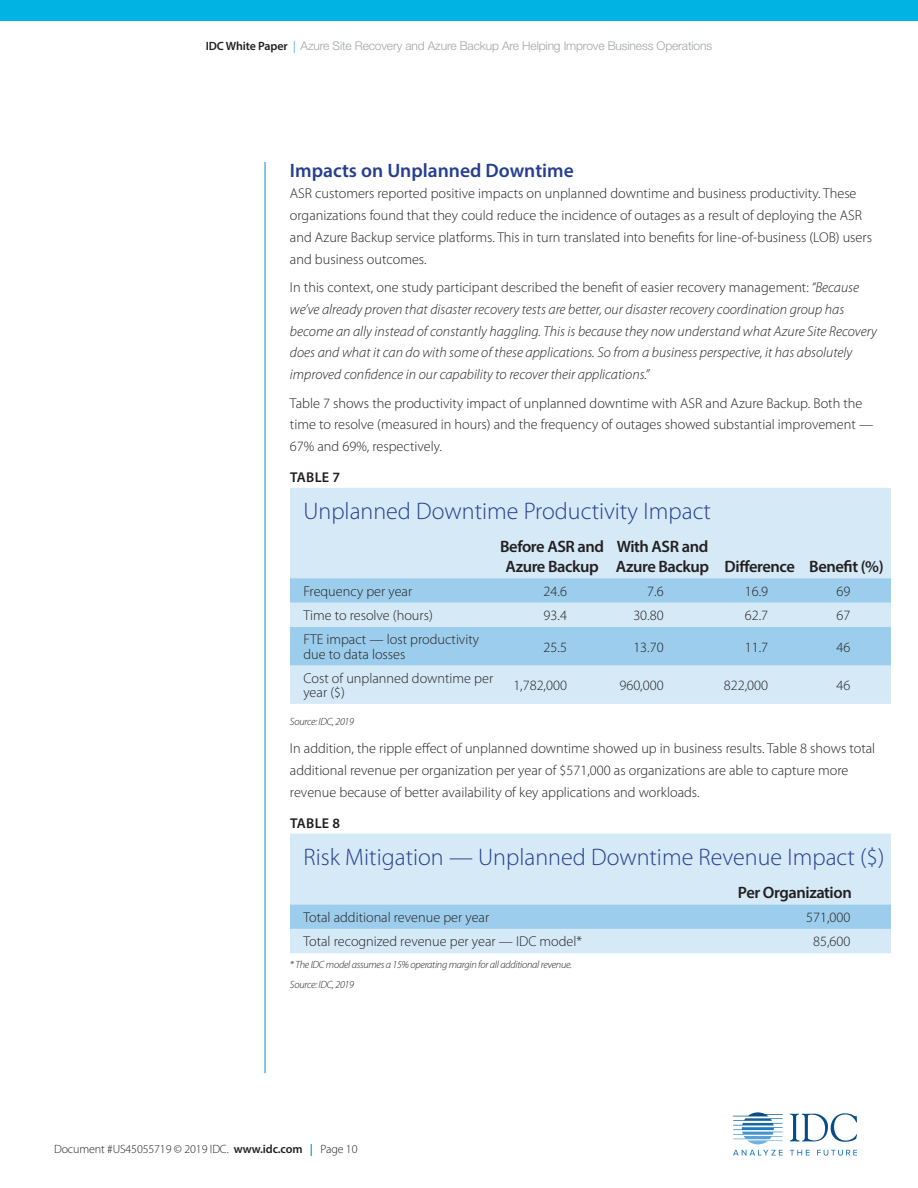
<style>
.page{position:relative;width:918px;height:1188px;background:#fff}
.page>*{position:absolute;margin:0;border:0;box-sizing:border-box;transform-origin:0 0}
.IDC_figure_title{font:300 24px "Myriad Pro";color:#253f8e}
.IDC_H2{font:600 19.5px "Myriad Pro";color:#253f8e}
.IDC_table_header{font:600 16.5px/19.5px "Myriad Pro";letter-spacing:-.025em;color:#231f20;text-align:center}
.IDC_copy{font:300 14.25px/21.8px "Myriad Pro";color:#231f20}
.IDC_copy-2{font:italic 300 14.25px/21.8px "Myriad Pro";color:#231f20}
.IDC_table_copy{font:300 14.25px/14.2px "Myriad Pro";color:#231f20}
.IDC_figure_table_num{font:600 14.25px "Myriad Pro";letter-spacing:.02em;color:#231f20}
.t1{font:300 12px "Helvetica Neue LT Std";letter-spacing:-.01em;color:#a1a4a6}
.t2{font:300 12px "Myriad Pro";letter-spacing:-.01em;color:#231f20}
.IDC_source_next_to_n{font:italic 300 10.5px "Myriad Pro";letter-spacing:-.025em;color:#231f20}
.IDC_source{font:italic 300 10.5px "Myriad Pro";letter-spacing:-.025em;color:#231f20}
.s1{font-family:"Myriad Pro";font-weight:600;color:#221f1f}
.s2{font-family:"Myriad Pro";color:#0092d3}
.s3{font-style:normal}
.s4{font-weight:600}
.s5{font-weight:600;color:#0092d3}
</style>
<div class="page">
<svg style="left:790px;top:1113px;width:67px;height:29px"></svg>
<svg style="left:733px;top:1150px;width:50px;height:5px"></svg>
<svg style="left:790px;top:1150px;width:20px;height:5px"></svg>
<svg style="left:817px;top:1150px;width:40px;height:6px"></svg>
<svg style="left:733px;top:1112px;width:50px;height:32px"></svg>
<div style="left:0;top:0;width:918px;height:21px;background:#00b3e3"></div>
<hr style="left:265px;top:162px;width:1px;height:911px;background:#0092d3">
<div style="left:290px;top:488px;width:601px;height:216px;background:#d5e9f7"></div>
<svg style="left:290px;top:578px;width:601px;height:87px;background:#acd5ef"></svg>
<div style="left:290px;top:834px;width:601px;height:119px;background:#d5e9f7"></div>
<svg style="left:290px;top:904px;width:601px;height:25px;background:#9dcdec"></svg>
<p class="t1" style="left:206px;top:39px;width:508px"><span class="s1">IDC White Paper</span> <span class="s2">|</span> Azure Site Recovery and Azure Backup Are Helping Improve Business Operations</p>
<p class="IDC_H2" style="left:290px;top:158px;width:285px">Impacts on Unplanned Downtime</p>
<p class="IDC_copy" style="left:290px;top:183px;width:584px">ASR customers reported positive impacts on unplanned downtime and business productivity. These organizations found that they could reduce the incidence of outages as a result of deploying the ASR and Azure Backup service platforms. This in turn translated into benefits for line-of-business (LOB) users and business outcomes.</p>
<p class="IDC_copy-2" style="left:290px;top:276px;width:589px"><span class="s3">In this context, one study participant described the benefit of easier recovery management:</span> “Because we’ve already proven that disaster recovery tests are better, our disaster recovery coordination group has become an ally instead of constantly haggling. This is because they now understand what Azure Site Recovery does and what it can do with some of these applications. So from a business perspective, it has absolutely improved confidence in our capability to recover their applications.”</p>
<p class="IDC_copy" style="left:290px;top:392px;width:585px">Table 7 shows the productivity impact of unplanned downtime with ASR and Azure Backup. Both the time to resolve (measured in hours) and the frequency of outages showed substantial improvement —<br>67% and 69%, respectively.</p>
<p class="IDC_figure_table_num" style="left:290px;top:468px;width:51px">TABLE 7</p>
<p class="IDC_figure_title" style="left:303px;top:497px;width:409px">Unplanned Downtime Productivity Impact</p>
<p class="IDC_table_header" style="left:500px;top:536px;width:106px">Before ASR and<br>Azure Backup</p>
<p class="IDC_table_header" style="left:616px;top:536px;width:95px;text-align:left">With ASR and<br>Azure Backup</p>
<p class="IDC_table_header" style="left:725px;top:556px;width:72px">Difference</p>
<p class="IDC_table_header" style="left:809px;top:556px;width:76px">Benefit (%)</p>
<p class="IDC_table_copy" style="left:303px;top:584px;width:110px">Frequency per year</p>
<p class="IDC_table_copy" style="left:544px;top:584px;width:25px">24.6</p>
<p class="IDC_table_copy" style="left:647px;top:584px;width:18px">7.6</p>
<p class="IDC_table_copy" style="left:745px;top:584px;width:25px">16.9</p>
<p class="IDC_table_copy" style="left:837px;top:584px;width:15px">69</p>
<p class="IDC_table_copy" style="left:303px;top:608px;width:131px">Time to resolve (hours)</p>
<p class="IDC_table_copy" style="left:544px;top:608px;width:25px">93.4</p>
<p class="IDC_table_copy" style="left:633px;top:608px;width:32px">30.80</p>
<p class="IDC_table_copy" style="left:745px;top:608px;width:25px">62.7</p>
<p class="IDC_table_copy" style="left:837px;top:608px;width:15px">67</p>
<p class="IDC_table_copy" style="left:303px;top:632px;width:177px">FTE impact — lost productivity due to data losses</p>
<p class="IDC_table_copy" style="left:544px;top:640px;width:25px">25.5</p>
<p class="IDC_table_copy" style="left:633px;top:640px;width:32px">13.70</p>
<p class="IDC_table_copy" style="left:745px;top:640px;width:25px">11.7</p>
<p class="IDC_table_copy" style="left:837px;top:640px;width:15px">46</p>
<p class="IDC_table_copy" style="left:303px;top:671px;width:191px">Cost of unplanned downtime per year ($)</p>
<p class="IDC_table_copy" style="left:513px;top:678px;width:55px">1,782,000</p>
<p class="IDC_table_copy" style="left:619px;top:678px;width:46px">960,000</p>
<p class="IDC_table_copy" style="left:724px;top:678px;width:46px">822,000</p>
<p class="IDC_table_copy" style="left:837px;top:678px;width:15px">46</p>
<p class="IDC_source" style="left:290px;top:715px;width:66px">Source: IDC, 2019</p>
<p class="IDC_copy" style="left:290px;top:738px;width:587px">In addition, the ripple effect of unplanned downtime showed up in business results. Table 8 shows total additional revenue per organization per year of $571,000 as organizations are able to capture more revenue because of better availability of key applications and workloads.</p>
<p class="IDC_figure_table_num" style="left:290px;top:814px;width:51px">TABLE 8</p>
<p class="IDC_figure_title" style="left:303px;top:843px;width:583px">Risk Mitigation — Unplanned Downtime Revenue Impact ($)</p>
<p class="IDC_table_header" style="left:738px;top:882px;width:115px">Per Organization</p>
<p class="IDC_table_copy" style="left:303px;top:910px;width:187px">Total additional revenue per year</p>
<p class="IDC_table_copy" style="left:806px;top:910px;width:46px">571,000</p>
<p class="IDC_table_copy" style="left:303px;top:934px;width:280px">Total recognized revenue per year — IDC model*</p>
<p class="IDC_table_copy" style="left:813px;top:934px;width:39px">85,600</p>
<p class="IDC_source_next_to_n" style="left:290px;top:958px;width:284px">* The IDC model assumes a 15% operating margin for all additional revenue.</p>
<p class="IDC_source_next_to_n" style="left:290px;top:978px;width:66px">Source: IDC, 2019</p>
<p class="t2" style="left:54px;top:1141px;width:305px">Document #US45055719 © 2019 IDC. <span class="s4">www.idc.com</span> <span class="s5">|</span> Page 10</p>
</div>
